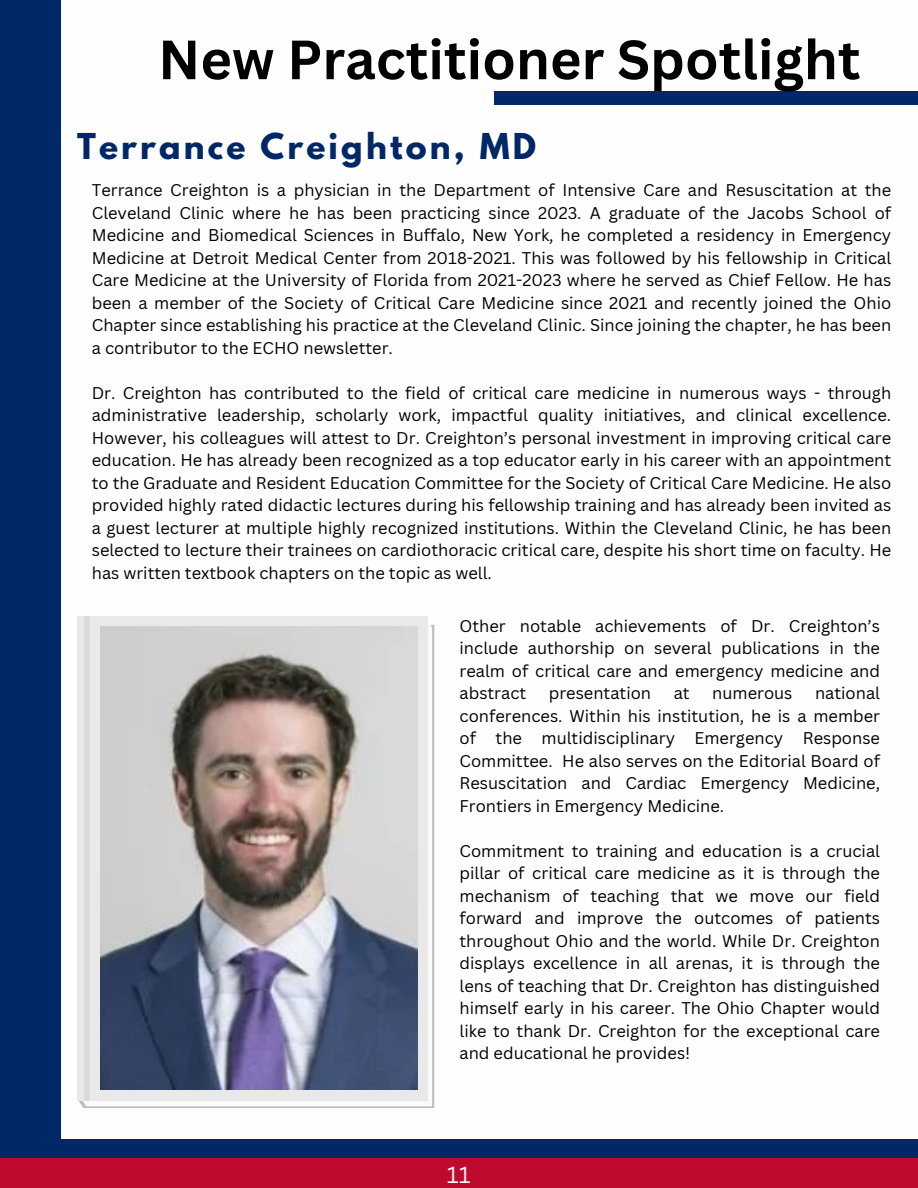
<style>
.page{position:relative;width:918px;height:1188px;background:#fff}
.page>*{position:absolute;margin:0;border:0;box-sizing:border-box;transform-origin:0 0}
.t1{font:700 54px "Canva Sans";color:#000}
.t2{font:700 31.65px "League Spartan";letter-spacing:.1em;color:#002868}
.t3{font:22.65px "Canva Sans";color:#fffefe}
.t4{font:16.5px/22.5px "Canva Sans";color:#000;text-align:justify}
</style>
<div class="page">
<div style="left:0;top:0;width:61px;height:1188px;background:#002868"></div>
<div style="left:53px;top:1139px;width:865px;height:49px;background:#002868"></div>
<div style="left:0;top:1158px;width:918px;height:30px;background:#bf0a30"></div>
<div style="left:494px;top:92px;width:424px;height:13px;background:#002868"></div>
<div style="left:77px;top:617px;width:351px;height:483px;background:#e9e9e9"></div>
<img style="left:101px;top:627px;width:316px;height:462px">
<div style="left:84px;top:617px;width:5px;height:483px;background:#dbdbdb"></div>
<p class="t1" style="left:158px;top:22px;width:704px">New Practitioner Spotlight</p>
<p class="t2" style="left:77px;top:130px;width:460px">Terrance Creighton, MD</p>
<p class="t4" style="left:92px;top:179px;width:801px">Terrance Creighton is a physician in the Department of Intensive Care and Resuscitation at the Cleveland Clinic where he has been practicing since 2023. A graduate of the Jacobs School of Medicine and Biomedical Sciences in Buffalo, New York, he completed a residency in Emergency Medicine at Detroit Medical Center from 2018-2021. This was followed by his fellowship in Critical Care Medicine at the University of Florida from 2021-2023 where he served as Chief Fellow. He has been a member of the Society of Critical Care Medicine since 2021 and recently joined the Ohio Chapter since establishing his practice at the Cleveland Clinic. Since joining the chapter, he has been a contributor to the ECHO newsletter.</p>
<p class="t4" style="left:92px;top:381px;width:801px">Dr. Creighton has contributed to the field of critical care medicine in numerous ways - through administrative leadership, scholarly work, impactful quality initiatives, and clinical excellence.<br>However, his colleagues will attest to Dr. Creighton’s personal investment in improving critical care education. He has already been recognized as a top educator early in his career with an appointment to the Graduate and Resident Education Committee for the Society of Critical Care Medicine. He also provided highly rated didactic lectures during his fellowship training and has already been invited as a guest lecturer at multiple highly recognized institutions. Within the Cleveland Clinic, he has been selected to lecture their trainees on cardiothoracic critical care, despite his short time on faculty. He has written textbook chapters on the topic as well.</p>
<p class="t4" style="left:460px;top:614px;width:422px">Other notable achievements of Dr. Creighton’s include authorship on several publications in the realm of critical care and emergency medicine and abstract</p>
<p class="t4" style="left:460px;top:682px;width:422px;text-indent:355px">national conferences. Within his institution, he is a member of the multidisciplinary Emergency Response Committee. He also serves on the Editorial Board of Resuscitation and Cardiac Emergency Medicine, Frontiers in Emergency Medicine.</p>
<p class="t4" style="left:460px;top:839px;width:422px">Commitment to training and education is a crucial pillar of critical care medicine as it is through the mechanism of teaching that we move our field forward and improve the outcomes of patients throughout Ohio and the world. While Dr. Creighton displays excellence in all arenas, it is through the lens of teaching that Dr. Creighton has distinguished himself early in his career. The Ohio Chapter would like to thank Dr. Creighton for the exceptional care and educational he provides!</p>
<p class="t4" style="left:549px;top:682px;width:104px">presentation</p>
<p class="t4" style="left:674px;top:682px;width:17px">at</p>
<p class="t4" style="left:712px;top:682px;width:82px">numerous</p>
<p class="t3" style="left:447px;top:1159px;width:26px">11</p>
</div>
